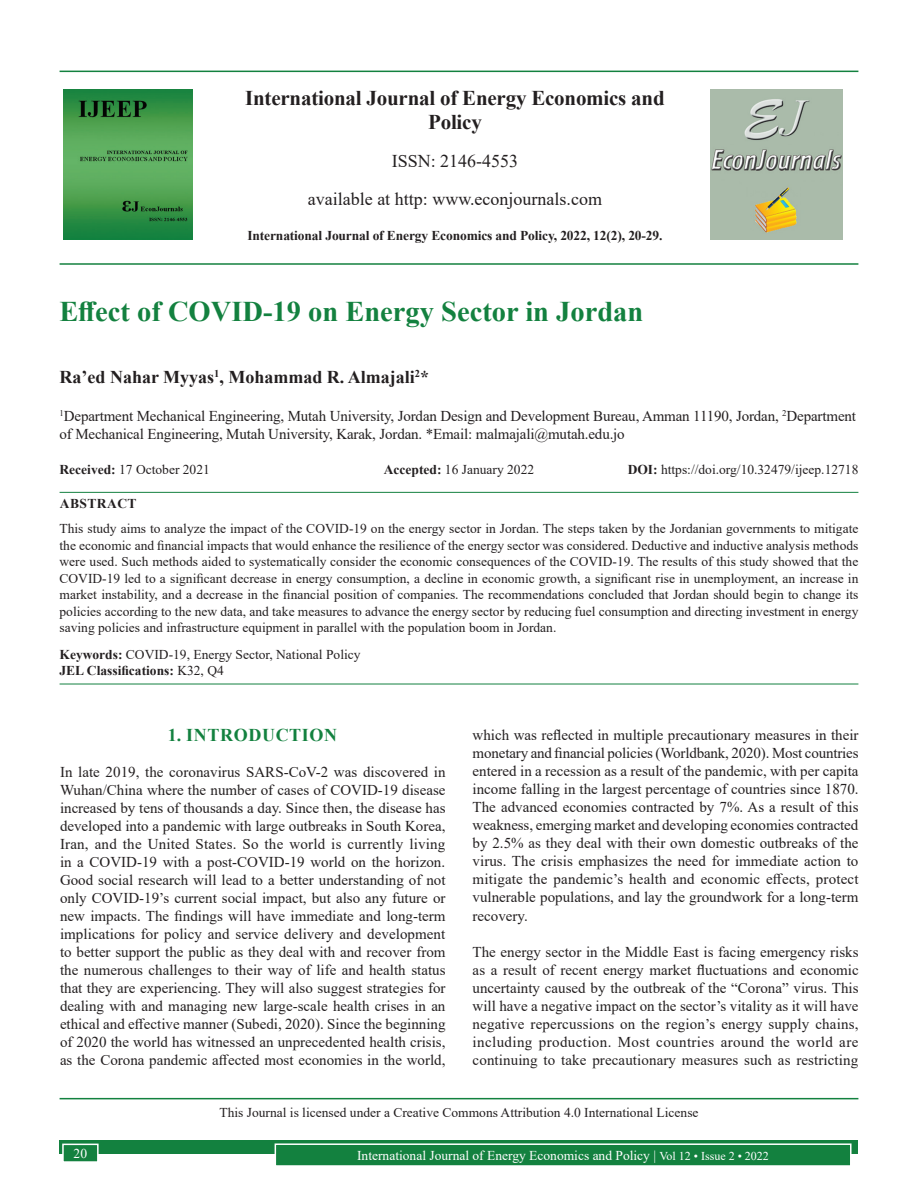
<style>
.page{position:relative;width:918px;height:1188px;background:#fff}
.page>*{position:absolute;margin:0;border:0;box-sizing:border-box;transform-origin:0 0}
.AT{font:700 28.5px "Times New Roman";color:#13813f}
.JN{font:700 21px/24px "Times New Roman";letter-spacing:-.01em;color:#231f20;text-align:center}
.ISSN{font:18px "Times New Roman";color:#231f20}
.AU{font:700 18px "Times New Roman";color:#231f20}
.t1{font:700 18px "Times New Roman";letter-spacing:.035em;color:#13813f}
.TX{font:15px/18px "Times New Roman";color:#231f20;text-align:justify}
.AFF{font:15px/18px "Times New Roman";letter-spacing:-.01em;color:#231f20}
.ABS{font:13.5px/16.5px "Times New Roman";color:#231f20;text-align:justify}
.HIS{font:13.5px "Times New Roman";color:#231f20}
.CCA{font:13.5px "Times New Roman";color:#231f20}
.KWD{font:13.5px/16.2px "Times New Roman";color:#231f20}
.Folio{font:13.5px "Times New Roman";color:#fff}
.JD{font:700 13.5px "Times New Roman";letter-spacing:-.01em;color:#231f20}
.ABSH{font:700 13.5px "Times New Roman";letter-spacing:.035em;color:#231f20}
.s1{font-weight:700}
.s2{font-size:12px}
</style>
<div class="page">
<div style="left:60px;top:1140px;width:798px;height:13px;background:#13813f"></div>
<div style="left:275px;top:1144px;width:576px;height:22px;background:#13813f"></div>
<div style="left:275px;top:1143px;width:577px;height:24px;border:2px solid #fff"></div>
<div style="left:63px;top:1144px;width:35px;height:18px;background:#13813f"></div>
<div style="left:62px;top:1144px;width:37px;height:19px;border:2px solid #fff"></div>
<hr style="left:60px;top:71px;width:798px;height:1px;background:#13813f">
<hr style="left:60px;top:263px;width:798px;height:2px;background:#13813f">
<img style="left:64px;top:89px;width:129px;height:151px">
<img style="left:711px;top:89px;width:132px;height:150px">
<hr style="left:60px;top:492px;width:798px;height:1px;background:#13813f">
<hr style="left:60px;top:684px;width:798px;height:1px;background:#13813f">
<hr style="left:60px;top:1098px;width:798px;height:1px;background:#13813f">
<p class="JN" style="left:245px;top:85px;width:421px">International Journal of Energy Economics and<br>Policy</p>
<p class="ISSN" style="left:392px;top:148px;width:128px">ISSN: 2146-4553</p>
<p class="ISSN" style="left:308px;top:186px;width:296px">available at http: www.econjournals.com</p>
<p class="JD" style="left:247px;top:226px;width:417px">International Journal of Energy Economics and Policy, 2022, 12(2), 20-29.</p>
<p class="AT" style="left:60px;top:291px;width:585px">Effect of COVID-19 on Energy Sector in Jordan</p>
<p class="AU" style="left:60px;top:364px;width:371px">Ra’ed Nahar Myyas<sup>1</sup>, Mohammad R. Almajali<sup>2</sup>*</p>
<p class="AFF" style="left:60px;top:407px;width:798px"><sup>1</sup>Department Mechanical Engineering, Mutah University, Jordan Design and Development Bureau, Amman 11190, Jordan, <sup>2</sup>Department of Mechanical Engineering, Mutah University, Karak, Jordan. *Email: malmajali@mutah.edu.jo</p>
<p class="HIS" style="left:60px;top:460px;width:152px"><span class="s1">Received:</span> 17 October 2021</p>
<p class="HIS" style="left:384px;top:460px;width:152px"><span class="s1">Accepted:</span> 16 January 2022</p>
<p class="HIS" style="left:628px;top:460px;width:232px"><span class="s1">DOI:</span> https://doi.org/10.32479/ijeep.12718</p>
<p class="ABSH" style="left:60px;top:494px;width:78px">ABSTRACT</p>
<p class="ABS" style="left:60px;top:520px;width:800px">This study aims to analyze the impact of the COVID-19 on the energy sector in Jordan. The steps taken by the Jordanian governments to mitigate the economic and financial impacts that would enhance the resilience of the energy sector was considered. Deductive and inductive analysis methods were used. Such methods aided to systematically consider the economic consequences of the COVID-19. The results of this study showed that the COVID-19 led to a significant decrease in energy consumption, a decline in economic growth, a significant rise in unemployment, an increase in market instability, and a decrease in the financial position of companies. The recommendations concluded that Jordan should begin to change its policies according to the new data, and take measures to advance the energy sector by reducing fuel consumption and directing investment in energy saving policies and infrastructure equipment in parallel with the population boom in Jordan.</p>
<p class="KWD" style="left:60px;top:646px;width:303px"><span class="s1">Keywords:</span> COVID-19, Energy Sector, National Policy<br><span class="s1">JEL Classifications:</span> K32, Q4</p>
<h1 class="t1" style="left:168px;top:722px;width:171px">1. INTRODUCTION</h1>
<p class="TX" style="left:60px;top:763px;width:387px">In late 2019, the coronavirus SARS-CoV-2 was discovered in Wuhan/China where the number of cases of COVID-19 disease increased by tens of thousands a day. Since then, the disease has developed into a pandemic with large outbreaks in South Korea, Iran, and the United States. So the world is currently living in a COVID-19 with a post-COVID-19 world on the horizon.<br>Good social research will lead to a better understanding of not only COVID-19’s current social impact, but also any future or new impacts. The findings will have immediate and long-term implications for policy and service delivery and development to better support the public as they deal with and recover from the numerous challenges to their way of life and health status that they are experiencing. They will also suggest strategies for dealing with and managing new large-scale health crises in an ethical and effective manner (Subedi, 2020). Since the beginning of 2020 the world has witnessed an unprecedented health crisis, as the Corona pandemic affected most economies in the world,</p>
<p class="TX" style="left:473px;top:725px;width:387px">which was reflected in multiple precautionary measures in their monetary and financial policies (Worldbank, 2020). Most countries entered in a recession as a result of the pandemic, with per capita income falling in the largest percentage of countries since 1870.<br>The advanced economies contracted by 7%. As a result of this weakness, emerging market and developing economies contracted by 2.5% as they deal with their own domestic outbreaks of the virus. The crisis emphasizes the need for immediate action to mitigate the pandemic’s health and economic effects, protect vulnerable populations, and lay the groundwork for a long-term recovery.</p>
<p class="TX" style="left:473px;top:942px;width:388px">The energy sector in the Middle East is facing emergency risks as a result of recent energy market fluctuations and economic uncertainty caused by the outbreak of the “Corona” virus. This will have a negative impact on the sector’s vitality as it will have negative repercussions on the region’s energy supply chains, including production. Most countries around the world are continuing to take precautionary measures such as restricting</p>
<p class="CCA" style="left:219px;top:1103px;width:481px">This Journal is licensed under a Creative Commons Attribution 4.0 International License</p>
<p class="Folio" style="left:74px;top:1144px;width:15px">20</p>
<p class="Folio" style="left:357px;top:1146px;width:413px">International Journal of Energy Economics and Policy | <span class="s2">Vol 12 • Issue 2 • 2022</span></p>
</div>
